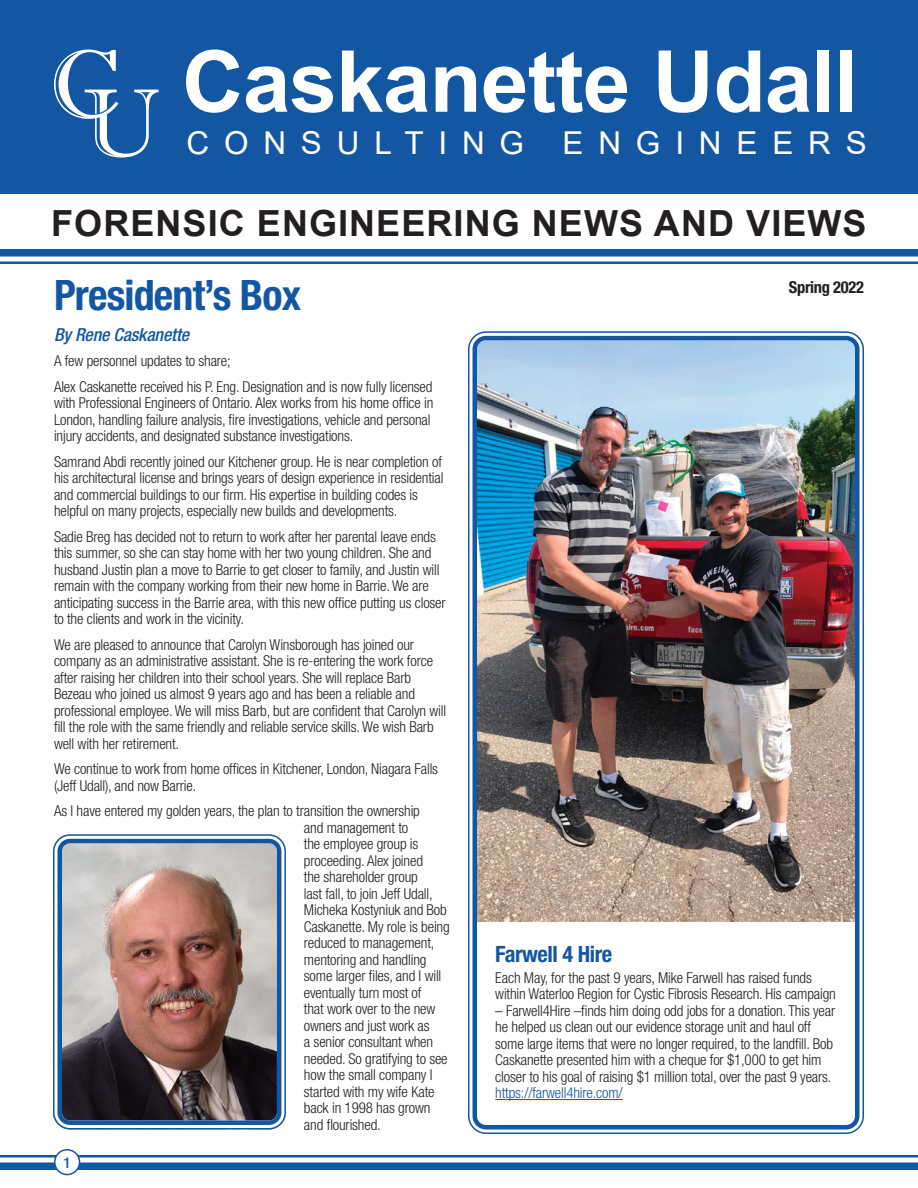
<style>
.page{position:relative;width:918px;height:1188px;background:#fff}
.page>*{position:absolute;margin:0;border:0;box-sizing:border-box;transform-origin:0 0}
.t1{font:700 85.5px "Arial";letter-spacing:-.01em;color:#fff}
.t2{font:700 condensed 42px "Helvetica Neue";letter-spacing:-.02em;color:#1357a3}
.t3{font:700 36px "Arial";letter-spacing:.03em;color:#231f20}
.t4{font:31.5px "Arial";letter-spacing:.47em;color:#fff}
.t5{font:700 condensed 22.5px "Helvetica Neue";letter-spacing:-.02em;color:#1357a3}
.t6{font:italic 500 condensed 18px "Helvetica Neue";letter-spacing:-.01em;color:#1357a3}
.t7{font:700 condensed 16.5px "Helvetica Neue";letter-spacing:-.02em;color:#231f20}
.t8{font:300 condensed 15px/16.5px "Helvetica Neue";letter-spacing:-.01em;color:#231f20}
.t9{font:300 condensed 15px "Helvetica Neue";letter-spacing:-.01em;color:#1357a3}
.t10{font:500 condensed 15px "Helvetica Neue";color:#1357a3}
</style>
<div class="page">
<img style="left:478px;top:341px;width:376px;height:581px">
<div style="left:468px;top:331px;width:396px;height:803px;border:2px solid #1357a3;border-radius:17px"></div>
<div style="left:472px;top:336px;width:388px;height:794px;border:4px solid #1357a3;border-radius:11px"></div>
<img style="left:63px;top:844px;width:213px;height:276px">
<div style="left:53px;top:834px;width:233px;height:296px;border:9px solid #fff;border-radius:13px"></div>
<div style="left:53px;top:834px;width:233px;height:296px;border:2px solid #1357a3;border-radius:16px"></div>
<div style="left:58px;top:839px;width:223px;height:286px;border:4px solid #1357a3;border-radius:10px"></div>
<hr style="left:495px;top:1099px;width:128px;height:1px;background:#1357a3">
<div style="left:0;top:0;width:918px;height:194px;background:#1357a3"></div>
<svg style="left:54px;top:50px;width:105px;height:108px"></svg>
<hr style="left:0;top:261px;width:918px;height:3px;background:#1357a3">
<div style="left:0;top:249px;width:918px;height:7px;background:#1357a3"></div>
<hr style="left:0;top:1155px;width:918px;height:3px;background:#1357a3">
<div style="left:0;top:1162px;width:918px;height:8px;background:#1357a3"></div>
<div style="left:55px;top:1150px;width:25px;height:25px;background:#fff;border-radius:50%"></div>
<div style="left:54px;top:1149px;width:26px;height:26px;border:2px solid #1357a3;border-radius:50%"></div>
<h1 class="t1" style="left:182px;top:21px;width:678px">Caskanette Udall</h1>
<h3 class="t4" style="left:186px;top:121px;width:682px">CONSULTING ENGINEERS</h3>
<h3 class="t3" style="left:51px;top:198px;width:817px">FORENSIC ENGINEERING NEWS AND VIEWS</h3>
<h2 class="t2" style="left:54px;top:269px;width:249px">President’s Box</h2>
<p class="t6" style="left:54px;top:324px;width:137px">By Rene Caskanette</p>
<p class="t8" style="left:54px;top:348px;width:380px;line-height:25.5px">A few personnel updates to share;<br>Alex Caskanette received his P. Eng. Designation and is now fully licensed</p>
<p class="t8" style="left:54px;top:395px;width:381px">with Professional Engineers of Ontario. Alex works from his home office in<br>London, handling failure analysis, fire investigations, vehicle and personal injury accidents, and designated substance investigations.</p>
<p class="t8" style="left:54px;top:453px;width:391px">Samrand Abdi recently joined our Kitchener group. He is near completion of his architectural license and brings years of design experience in residential and commercial buildings to our firm. His expertise in building codes is helpful on many projects, especially new builds and developments.</p>
<p class="t8" style="left:54px;top:528px;width:393px">Sadie Breg has decided not to return to work after her parental leave ends this summer, so she can stay home with her two young children. She and husband Justin plan a move to Barrie to get closer to family, and Justin will remain with the company working from their new home in Barrie. We are anticipating success in the Barrie area, with this new office putting us closer to the clients and work in the vicinity.</p>
<p class="t8" style="left:54px;top:636px;width:394px">We are pleased to announce that Carolyn Winsborough has joined our company as an administrative assistant. She is re-entering the work force after raising her children into their school years. She will replace Barb Bezeau who joined us almost 9 years ago and has been a reliable and professional employee. We will miss Barb, but are confident that Carolyn will fill the role with the same friendly and reliable service skills. We wish Barb well with her retirement.</p>
<p class="t8" style="left:54px;top:761px;width:386px">We continue to work from home offices in Kitchener, London, Niagara Falls (Jeff Udall), and now Barrie.</p>
<p class="t8" style="left:304px;top:803px;width:147px;text-indent:-250px">As I have entered my golden years, the plan to transition the ownership<br>and management to<br>the employee group is proceeding. Alex joined<br>the shareholder group<br>last fall, to join Jeff Udall,<br>Micheka Kostyniuk and Bob<br>Caskanette. My role is being reduced to management, mentoring and handling some larger files, and I will eventually turn most of<br>that work over to the new owners and just work as<br>a senior consultant when needed. So gratifying to see how the small company I started with my wife Kate back in 1998 has grown and flourished.</p>
<p class="t10" style="left:63px;top:1154px;width:9px">1</p>
<p class="t7" style="left:789px;top:277px;width:77px">Spring 2022</p>
<h3 class="t5" style="left:495px;top:940px;width:118px">Farwell 4 Hire</h3>
<p class="t8" style="left:495px;top:969px;width:342px">Each May, for the past 9 years, Mike Farwell has raised funds within Waterloo Region for Cystic Fibrosis Research. His campaign</p>
<p class="t8" style="left:495px;top:1002px;width:341px">– Farwell4Hire –finds him doing odd jobs for a donation. This year he helped us clean out our evidence storage unit and haul off some large items that were no longer required, to the landfill. Bob Caskanette presented him with a cheque for $1,000 to get him closer to his goal of raising $1 million total, over the past 9 years.</p>
<p class="t9" style="left:495px;top:1084px;width:129px">https://farwell4hire.com/</p>
</div>
